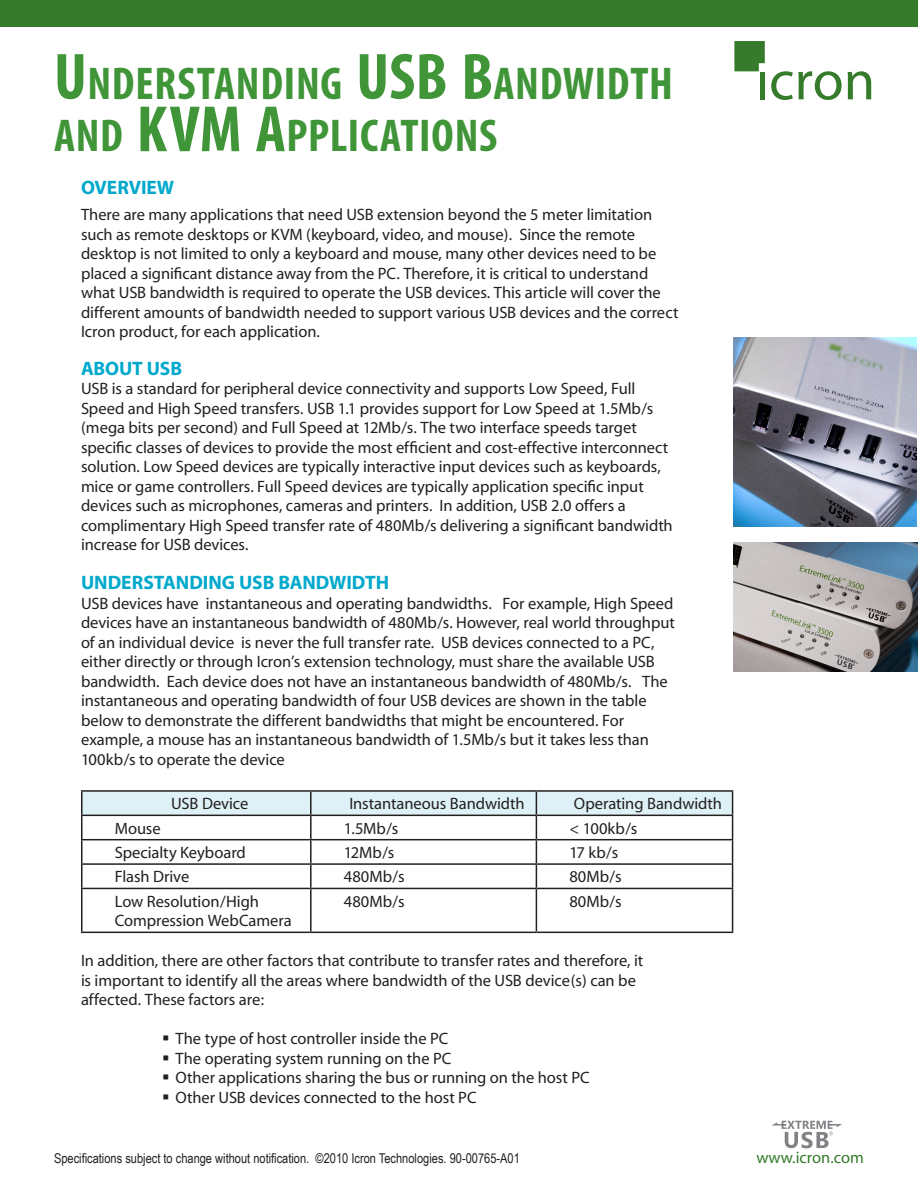
<style>
.page{position:relative;width:918px;height:1188px;background:#fff}
.page>*{position:absolute;margin:0;border:0;box-sizing:border-box;transform-origin:0 0}
.t1{font:700 condensed 46.2px "Myriad";letter-spacing:.015em;color:#3f9537}
.bodycontent{font:700 19.5px "Myriad";letter-spacing:-.005em;color:#00a9cc}
.Headings{font:700 19.5px "Myriad";color:#00a9cc}
.bodycontent-2{font:16.5px/19.5px "Myriad";letter-spacing:-.005em;color:#231f20}
.bullets{font:16.5px "Myriad";letter-spacing:-.005em;color:#231f20}
.t2{font:16.5px "Myriad";color:#357b2b}
.t3{font:13.5px "Arial Narrow";color:#231f20}
.s1{font-size:66px}
</style>
<div class="page">
<svg style="left:772px;top:1121px;width:70px;height:27px"></svg>
<div style="left:760px;top:72px;width:5px;height:27px;background:#357b2b"></div>
<svg style="left:771px;top:71px;width:71px;height:29px"></svg>
<svg style="left:848px;top:71px;width:23px;height:28px"></svg>
<svg style="left:734px;top:41px;width:31px;height:30px"></svg>
<div style="left:0;top:0;width:918px;height:27px;background:#357b2b"></div>
<hr style="left:81px;top:790px;width:230px;height:2px;background:#231f20">
<hr style="left:311px;top:790px;width:225px;height:2px;background:#231f20">
<hr style="left:536px;top:790px;width:197px;height:2px;background:#231f20">
<svg style="left:81px;top:791px;width:652px;height:97px"></svg>
<hr style="left:81px;top:888px;width:230px;height:1px;background:#231f20">
<hr style="left:81px;top:889px;width:1px;height:43px;background:#231f20">
<hr style="left:311px;top:888px;width:225px;height:1px;background:#231f20">
<hr style="left:310px;top:889px;width:2px;height:43px;background:#231f20">
<hr style="left:536px;top:888px;width:197px;height:1px;background:#231f20">
<hr style="left:536px;top:889px;width:1px;height:43px;background:#231f20">
<hr style="left:732px;top:889px;width:1px;height:43px;background:#231f20">
<hr style="left:81px;top:932px;width:230px;height:1px;background:#231f20">
<hr style="left:311px;top:932px;width:225px;height:1px;background:#231f20">
<hr style="left:536px;top:932px;width:197px;height:1px;background:#231f20">
<img style="left:733px;top:542px;width:185px;height:129px">
<img style="left:733px;top:338px;width:183px;height:188px">
<p class="t1" style="left:54px;top:60px;width:621px"><span class="s1">U</span>NDERSTANDING <span class="s1">USB B</span>ANDWIDTH</p>
<p class="t1" style="left:54px;top:113px;width:445px">AND <span class="s1">KVM A</span>PPLICATIONS</p>
<p class="Headings" style="left:81px;top:177px;width:95px">OVERVIEW</p>
<p class="bodycontent-2" style="left:81px;top:206px;width:599px">There are many applications that need USB extension beyond the 5 meter limitation such as remote desktops or KVM (keyboard, video, and mouse). Since the remote desktop is not limited to only a keyboard and mouse, many other devices need to be placed a significant distance away from the PC. Therefore, it is critical to understand what USB bandwidth is required to operate the USB devices. This article will cover the different amounts of bandwidth needed to support various USB devices and the correct Icron product, for each application.</p>
<p class="bodycontent" style="left:81px;top:358px;width:103px">ABOUT USB</p>
<p class="bodycontent-2" style="left:81px;top:380px;width:593px">USB is a standard for peripheral device connectivity and supports Low Speed, Full Speed and High Speed transfers. USB 1.1 provides support for Low Speed at 1.5Mb/s (mega bits per second) and Full Speed at 12Mb/s. The two interface speeds target specific classes of devices to provide the most efficient and cost-effective interconnect solution. Low Speed devices are typically interactive input devices such as keyboards, mice or game controllers. Full Speed devices are typically application specific input devices such as microphones, cameras and printers. In addition, USB 2.0 offers a complimentary High Speed transfer rate of 480Mb/s delivering a significant bandwidth increase for USB devices.</p>
<p class="bodycontent" style="left:81px;top:573px;width:310px">UNDERSTANDING USB BANDWIDTH</p>
<p class="bodycontent-2" style="left:81px;top:594px;width:595px">USB devices have instantaneous and operating bandwidths. For example, High Speed devices have an instantaneous bandwidth of 480Mb/s. However, real world throughput of an individual device is never the full transfer rate. USB devices connected to a PC, either directly or through Icron’s extension technology, must share the available USB bandwidth. Each device does not have an instantaneous bandwidth of 480Mb/s. The instantaneous and operating bandwidth of four USB devices are shown in the table below to demonstrate the different bandwidths that might be encountered. For example, a mouse has an instantaneous bandwidth of 1.5Mb/s but it takes less than 100kb/s to operate the device</p>
<p class="bodycontent-2" style="left:171px;top:795px;width:79px">USB Device</p>
<p class="bodycontent-2" style="left:349px;top:795px;width:177px">Instantaneous Bandwidth</p>
<p class="bodycontent-2" style="left:574px;top:795px;width:150px">Operating Bandwidth</p>
<p class="bodycontent-2" style="left:115px;top:819px;width:48px">Mouse</p>
<p class="bodycontent-2" style="left:344px;top:819px;width:56px">1.5Mb/s</p>
<p class="bodycontent-2" style="left:569px;top:819px;width:70px">&lt; 100kb/s</p>
<p class="bodycontent-2" style="left:115px;top:844px;width:133px">Specialty Keyboard</p>
<p class="bodycontent-2" style="left:344px;top:844px;width:52px">12Mb/s</p>
<p class="bodycontent-2" style="left:569px;top:844px;width:50px">17 kb/s</p>
<p class="bodycontent-2" style="left:115px;top:868px;width:76px">Flash Drive</p>
<p class="bodycontent-2" style="left:344px;top:868px;width:62px">480Mb/s</p>
<p class="bodycontent-2" style="left:569px;top:868px;width:54px">80Mb/s</p>
<p class="bodycontent-2" style="left:115px;top:892px;width:179px">Low Resolution/High<br>Compression WebCamera</p>
<p class="bodycontent-2" style="left:344px;top:892px;width:62px">480Mb/s</p>
<p class="bodycontent-2" style="left:569px;top:892px;width:54px">80Mb/s</p>
<p class="bodycontent-2" style="left:81px;top:952px;width:564px">In addition, there are other factors that contribute to transfer rates and therefore, it is important to identify all the areas where bandwidth of the USB device(s) can be affected. These factors are:</p>
<p class="bullets" style="left:176px;top:1030px;width:274px">The type of host controller inside the PC</p>
<p class="bullets" style="left:176px;top:1050px;width:277px">The operating system running on the PC</p>
<p class="bullets" style="left:176px;top:1069px;width:416px">Other applications sharing the bus or running on the host PC</p>
<p class="bullets" style="left:176px;top:1089px;width:303px">Other USB devices connected to the host PC</p>
<p class="t3" style="left:54px;top:1148px;width:467px">Specifications subject to change without notification. ©2010 Icron Technologies. 90-00765-A01</p>
<p class="t2" style="left:757px;top:1149px;width:109px">www.icron.com</p>
</div>
